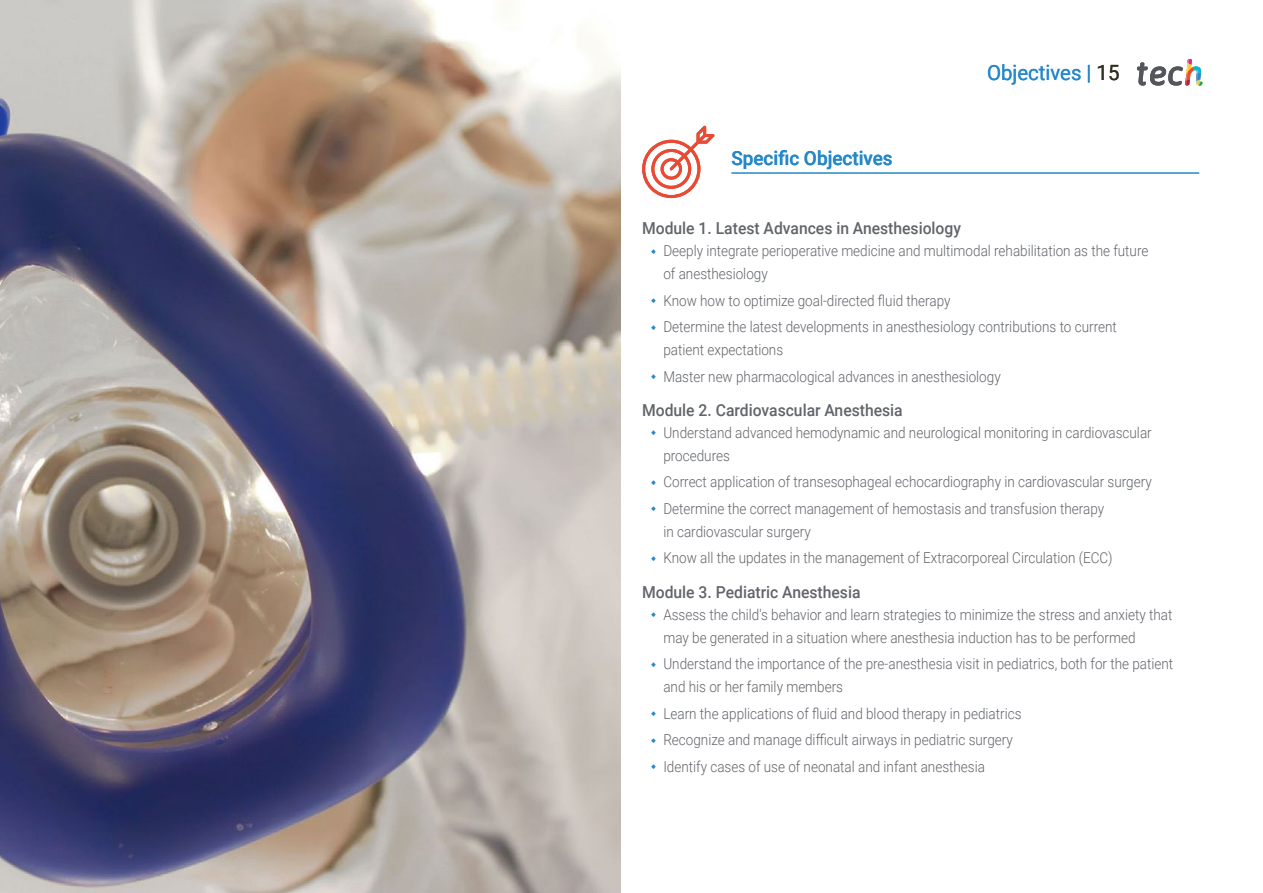
<style>
.page{position:relative;width:1263px;height:893px;background:#fff}
.page>*{position:absolute;margin:0;border:0;box-sizing:border-box;transform-origin:0 0}
.t1{font:21px "Roboto";color:#2488c9}
.t2{font:500 19.5px "Roboto";color:#2488c9}
.t3{font:500 16.5px "Roboto";color:#61646a;scale:.95 1}
.t4{font:300 15px/26.7px "Roboto";color:#61646a;scale:.9 1}
.s1{color:#312e20}
</style>
<div class="page">
<img style="left:0;top:0;width:621px;height:893px">
<svg style="left:1137px;top:59px;width:65px;height:27px"></svg>
<hr style="left:731px;top:173px;width:468px;height:1px;background:#2488c9">
<svg style="left:642px;top:126px;width:72px;height:72px"></svg>
<h2 class="t2" style="left:731px;top:144px;width:163px">Specific Objectives</h2>
<h1 class="t1" style="left:987px;top:57px;width:134px">Objectives | <span class="s1">15</span></h1>
<p class="t3" style="left:642px;top:216px;width:337px">Module 1. Latest Advances in Anesthesiology</p>
<p class="t4" style="left:663px;top:239px;width:540px;line-height:22.5px">Deeply integrate perioperative medicine and multimodal rehabilitation as the future of anesthesiology</p>
<p class="t4" style="left:663px;top:286px;width:505px">Know how to optimize goal-directed fluid therapy<br>Determine the latest developments in anesthesiology contributions to current</p>
<p class="t4" style="left:663px;top:336px;width:376px">patient expectations<br>Master new pharmacological advances in anesthesiology</p>
<p class="t3" style="left:642px;top:398px;width:276px">Module 2. Cardiovascular Anesthesia</p>
<p class="t4" style="left:663px;top:421px;width:544px;line-height:22.5px">Understand advanced hemodynamic and neurological monitoring in cardiovascular procedures</p>
<p class="t4" style="left:663px;top:468px;width:544px">Correct application of transesophageal echocardiography in cardiovascular surgery<br>Determine the correct management of hemostasis and transfusion therapy</p>
<p class="t4" style="left:663px;top:517px;width:500px">in cardiovascular surgery<br>Know all the updates in the management of Extracorporeal Circulation (ECC)</p>
<p class="t3" style="left:642px;top:580px;width:231px">Module 3. Pediatric Anesthesia</p>
<p class="t4" style="left:663px;top:603px;width:567px;line-height:22.5px">Assess the child's behavior and learn strategies to minimize the stress and anxiety that may be generated in a situation where anesthesia induction has to be performed</p>
<p class="t4" style="left:663px;top:652px;width:568px;line-height:22.5px">Understand the importance of the pre-anesthesia visit in pediatrics, both for the patient and his or her family members</p>
<p class="t4" style="left:663px;top:699px;width:399px">Learn the applications of fluid and blood therapy in pediatrics<br>Recognize and manage difficult airways in pediatric surgery<br>Identify cases of use of neonatal and infant anesthesia</p>
</div>
